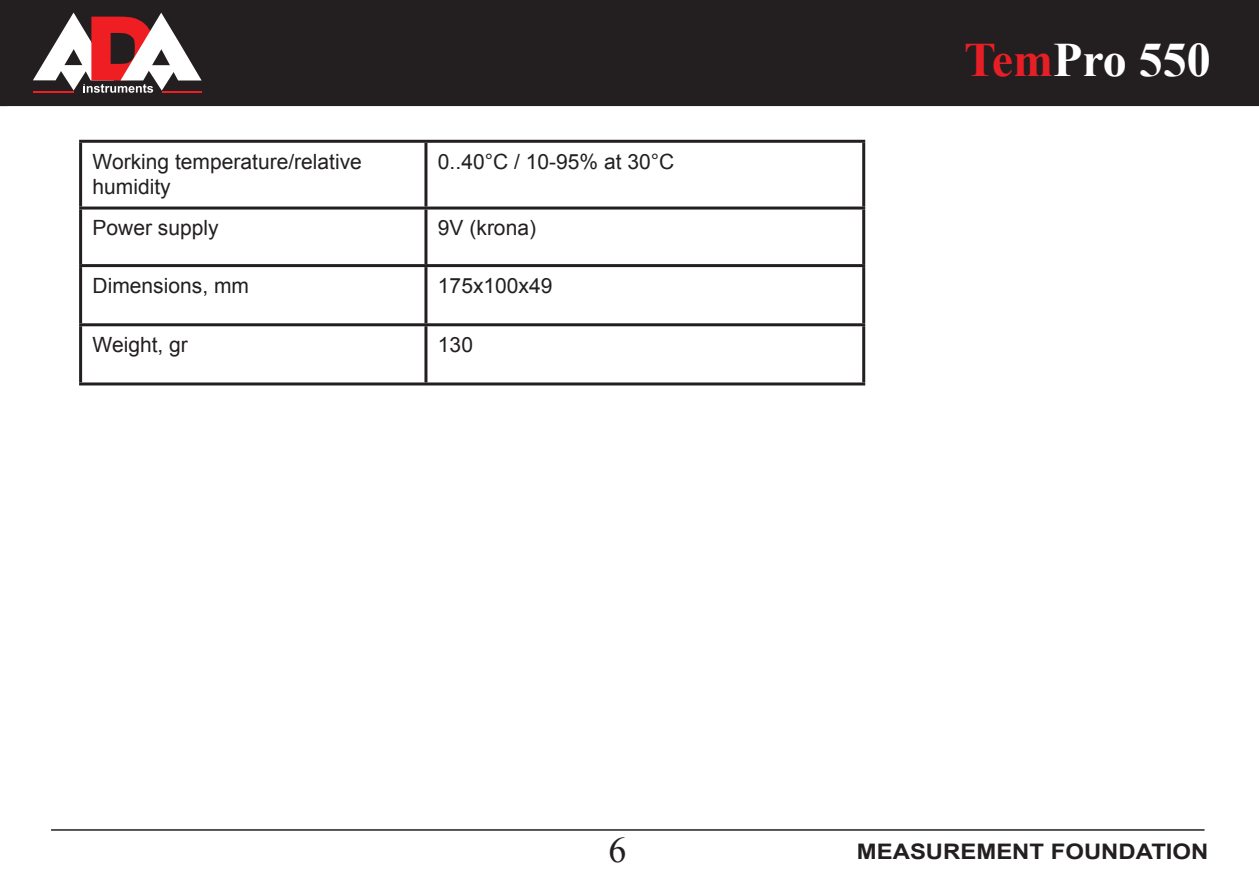
<style>
.page{position:relative;width:1259px;height:893px;background:#fff}
.page>*{position:absolute;margin:0;border:0;box-sizing:border-box;transform-origin:0 0}
.t1{font:700 48px "Times New Roman";color:#fff}
.t2{font:36px "Times New Roman";color:#231f20}
.t3{font:700 21.3px "Arial";color:#231f20;scale:1.12 1}
.t4{font:21px/25.2px "Arial";color:#231f20}
.s1{color:#e61e25}
</style>
<div class="page">
<div style="left:0;top:0;width:1259px;height:106px;background:#231f20"></div>
<svg style="left:33px;top:13px;width:169px;height:80px"></svg>
<hr style="left:33px;top:91px;width:41px;height:1px;background:#ee1e23">
<hr style="left:162px;top:91px;width:40px;height:2px;background:#ee1e23">
<hr style="left:51px;top:829px;width:1153px;height:2px;background:#231f20">
<hr style="left:79px;top:140px;width:347px;height:3px;background:#231f20">
<hr style="left:79px;top:143px;width:3px;height:64px;background:#231f20">
<hr style="left:426px;top:140px;width:439px;height:3px;background:#231f20">
<hr style="left:424px;top:143px;width:3px;height:64px;background:#231f20">
<hr style="left:862px;top:143px;width:3px;height:64px;background:#231f20">
<hr style="left:79px;top:207px;width:347px;height:3px;background:#231f20">
<hr style="left:79px;top:210px;width:3px;height:54px;background:#231f20">
<hr style="left:426px;top:207px;width:439px;height:3px;background:#231f20">
<hr style="left:424px;top:210px;width:3px;height:54px;background:#231f20">
<hr style="left:862px;top:210px;width:3px;height:54px;background:#231f20">
<hr style="left:79px;top:264px;width:347px;height:3px;background:#231f20">
<hr style="left:79px;top:267px;width:3px;height:56px;background:#231f20">
<hr style="left:426px;top:264px;width:439px;height:3px;background:#231f20">
<hr style="left:424px;top:267px;width:3px;height:56px;background:#231f20">
<hr style="left:862px;top:267px;width:3px;height:56px;background:#231f20">
<hr style="left:79px;top:323px;width:347px;height:3px;background:#231f20">
<hr style="left:79px;top:326px;width:3px;height:56px;background:#231f20">
<hr style="left:426px;top:323px;width:439px;height:3px;background:#231f20">
<hr style="left:424px;top:326px;width:3px;height:56px;background:#231f20">
<hr style="left:862px;top:326px;width:3px;height:56px;background:#231f20">
<hr style="left:79px;top:382px;width:347px;height:3px;background:#231f20">
<hr style="left:426px;top:382px;width:439px;height:3px;background:#231f20">
<p class="t4" style="left:93px;top:149px;width:271px">Working temperature/relative humidity</p>
<p class="t4" style="left:438px;top:149px;width:238px">0..40°С / 10-95% at 30°С</p>
<p class="t4" style="left:93px;top:216px;width:128px">Power supply</p>
<p class="t4" style="left:438px;top:216px;width:100px">9V (krona)</p>
<p class="t4" style="left:93px;top:273px;width:158px">Dimensions, mm</p>
<p class="t4" style="left:438px;top:273px;width:116px">175x100x49</p>
<p class="t4" style="left:93px;top:332px;width:97px">Weight, gr</p>
<p class="t4" style="left:438px;top:332px;width:37px">130</p>
<h1 class="t1" style="left:964px;top:27px;width:248px"><span class="s1">Tem</span>Pro 550</h1>
<h2 class="t2" style="left:608px;top:825px;width:19px">6</h2>
<p class="t3" style="left:857px;top:838px;width:315px">MEASUREMENT FOUNDATION</p>
</div>
